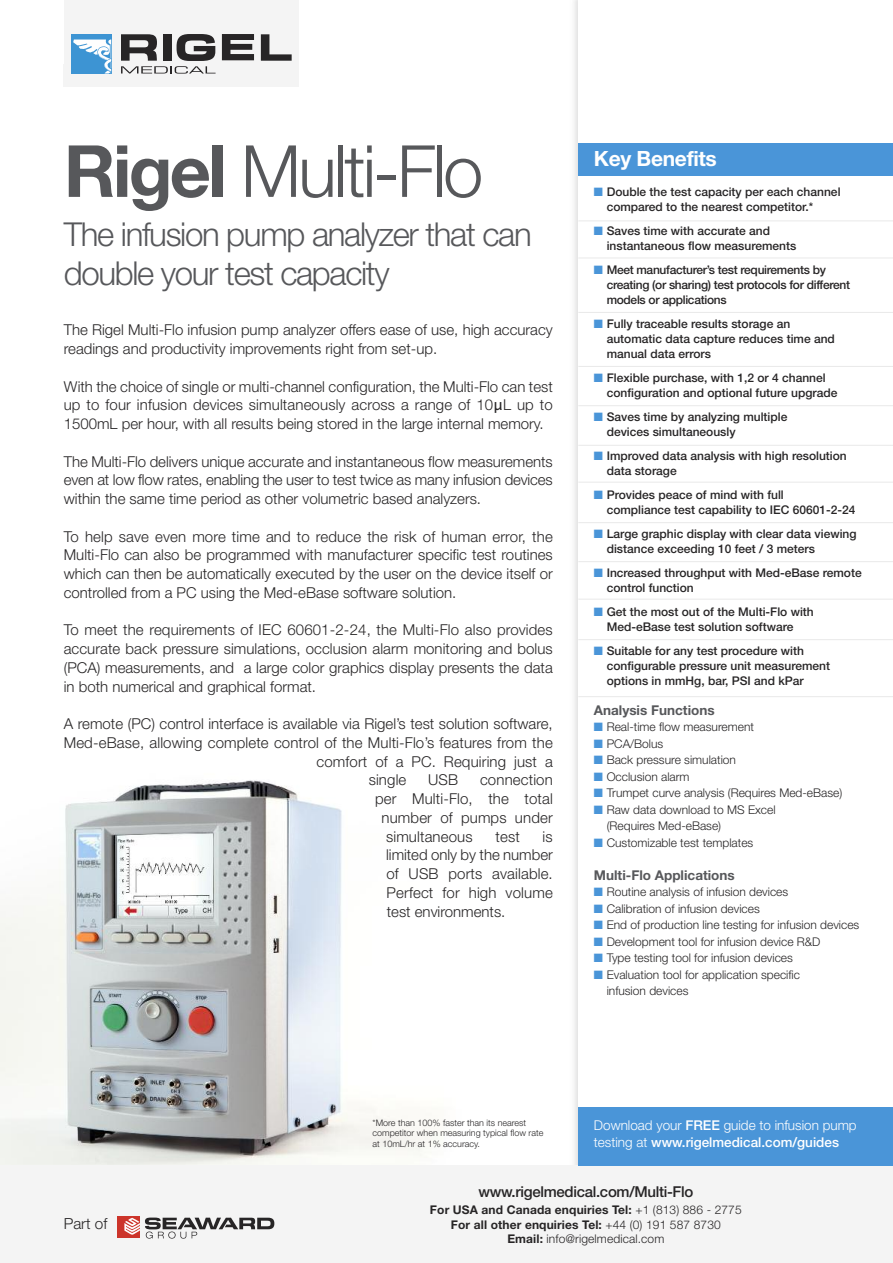
<style>
.page{position:relative;width:893px;height:1263px;background:#fff}
.page>*{position:absolute;margin:0;border:0;box-sizing:border-box;transform-origin:0 0}
.t1{font:300 72px "Helvetica Neue";letter-spacing:-.04em;color:#57585b}
.t2{font:300 33px/39px "Helvetica Neue";letter-spacing:-.04em;color:#57585b}
.t3{font:700 21px "Helvetica Neue";letter-spacing:-.015em;color:#fff}
.t4{font:300 15.3px "Helvetica Neue";color:#272526}
.t5{font:300 15px/18.8px "Helvetica Neue";color:#272526;text-align:justify}
.t6{font:500 15px "Helvetica Neue";letter-spacing:-.02em;color:#272526}
.t7{font:300 13.5px/16.5px "Helvetica Neue";color:#fff}
.t8{font:700 13.5px "Helvetica Neue";color:#57585b}
.t9{font:500 12px/15px "Helvetica Neue";color:#272526}
.t10{font:300 12px/16.5px "Helvetica Neue";color:#272526}
.t11{font:700 12px/14.4px "Helvetica Neue";letter-spacing:.01em;color:#272526;text-align:center}
.t12{font:500 12px/15px "Helvetica Neue";letter-spacing:-.025em;color:#272526}
.t13{font:300 9px/10.5px "Helvetica Neue";color:#272526}
.s1{font-weight:700}
.s2{font-family:"Lucida Grande";font-weight:400}
.s3{color:#4a95d8}
.s4{font-weight:500}
.s5{font-weight:300}
</style>
<div class="page">
<img style="left:0;top:780px;width:432px;height:385px">
<div style="left:64px;top:0;width:235px;height:87px;background:#f4f4f4"></div>
<div style="left:71px;top:35px;width:40px;height:39px;background:#3d94d3"></div>
<svg style="left:73px;top:39px;width:39px;height:35px"></svg>
<svg style="left:261px;top:34px;width:31px;height:27px"></svg>
<svg style="left:222px;top:34px;width:32px;height:26px"></svg>
<svg style="left:121px;top:34px;width:95px;height:40px"></svg>
<hr style="left:578px;top:221px;width:315px;height:1px;background:#e9e9e9">
<hr style="left:578px;top:258px;width:315px;height:1px;background:#e9e9e9">
<hr style="left:578px;top:312px;width:315px;height:1px;background:#e9e9e9">
<hr style="left:578px;top:405px;width:315px;height:1px;background:#e9e9e9">
<hr style="left:578px;top:445px;width:315px;height:1px;background:#e9e9e9">
<hr style="left:578px;top:366px;width:315px;height:1px;background:#e9e9e9">
<hr style="left:578px;top:482px;width:315px;height:1px;background:#e9e9e9">
<div style="left:578px;top:143px;width:315px;height:32px;background:#4a95d8"></div>
<hr style="left:578px;top:522px;width:315px;height:1px;background:#e9e9e9">
<hr style="left:578px;top:561px;width:315px;height:1px;background:#e9e9e9">
<hr style="left:578px;top:599px;width:315px;height:1px;background:#e9e9e9">
<hr style="left:578px;top:639px;width:315px;height:1px;background:#e9e9e9">
<div style="left:0;top:1165px;width:893px;height:98px;background:#f4f4f4"></div>
<div style="left:117px;top:1216px;width:23px;height:22px;background:#cc342a"></div>
<svg style="left:124px;top:1217px;width:150px;height:21px"></svg>
<hr style="left:578px;top:696px;width:315px;height:1px;background:#e9e9e9">
<div style="left:578px;top:1107px;width:315px;height:58px;background:#4a95d8"></div>
<h1 class="t1" style="left:64px;top:145px;width:421px"><span class="s1">Rigel</span> Multi-Flo</h1>
<h2 class="t2" style="left:64px;top:218px;width:469px">The infusion pump analyzer that can double your test capacity</h2>
<p class="t5" style="left:64px;top:322px;width:490px">The Rigel Multi-Flo infusion pump analyzer offers ease of use, high accuracy readings and productivity improvements right from set-up.</p>
<p class="t5" style="left:64px;top:378px;width:490px">With the choice of single or multi-channel configuration, the Multi-Flo can test up to four infusion devices simultaneously across a range of 10<span class="s2">μ</span>L up to 1500mL per hour, with all results being stored in the large internal memory.</p>
<p class="t5" style="left:64px;top:453px;width:490px">The Multi-Flo delivers unique accurate and instantaneous flow measurements even at low flow rates, enabling the user to test twice as many infusion devices within the same time period as other volumetric based analyzers.</p>
<p class="t5" style="left:64px;top:528px;width:490px">To help save even more time and to reduce the risk of human error, the Multi-Flo can also be programmed with manufacturer specific test routines which can then be automatically executed by the user on the device itself or controlled from a PC using the Med-eBase software solution.</p>
<p class="t5" style="left:64px;top:622px;width:490px">To meet the requirements of IEC 60601-2-24, the Multi-Flo also provides accurate back pressure simulations, occlusion alarm monitoring and bolus (PCA) measurements, and a large color graphics display presents the data in both numerical and graphical format.</p>
<p class="t5" style="left:64px;top:716px;width:490px">A remote (PC) control interface is available via Rigel’s test solution software,</p>
<p class="t5" style="left:64px;top:735px;width:490px">Med-eBase, allowing complete control of the Multi-Flo’s features from the</p>
<p class="t5" style="left:316px;top:753px;width:238px">comfort of a PC. Requiring just a</p>
<p class="t5" style="left:369px;top:772px;width:39px">single</p>
<p class="t5" style="left:428px;top:772px;width:32px">USB</p>
<p class="t5" style="left:480px;top:772px;width:74px">connection</p>
<p class="t5" style="left:375px;top:791px;width:179px">per Multi-Flo, the total</p>
<p class="t5" style="left:381px;top:810px;width:173px">number of pumps under</p>
<p class="t5" style="left:386px;top:828px;width:88px">simultaneous</p>
<p class="t5" style="left:495px;top:828px;width:26px">test</p>
<p class="t5" style="left:386px;top:828px;width:168px;text-indent:156px">is limited only by the number of USB ports available.<br>Perfect for high volume test environments.</p>
<h3 class="t3" style="left:594px;top:151px;width:124px">Key Benefits</h3>
<p class="t9" style="left:607px;top:185px;width:235px;text-indent:-13px"><span class="s3">■</span> Double the test capacity per each channel compared to the nearest competitor.*</p>
<p class="t9" style="left:607px;top:224px;width:191px;text-indent:-13px"><span class="s3">■</span> Saves time with accurate and instantaneous flow measurements</p>
<p class="t12" style="left:607px;top:263px;width:245px;text-indent:-13px"><span class="s3">■</span> Meet manufacturer’s test requirements by creating (or sharing) test protocols for different models or applications</p>
<p class="t9" style="left:607px;top:317px;width:230px;text-indent:-13px"><span class="s3">■</span> Fully traceable results storage an automatic data capture reduces time and manual data errors</p>
<p class="t9" style="left:607px;top:371px;width:232px;text-indent:-13px"><span class="s3">■</span> Flexible purchase, with 1,2 or 4 channel configuration and optional future upgrade</p>
<p class="t9" style="left:607px;top:410px;width:182px;text-indent:-13px"><span class="s3">■</span> Saves time by analyzing multiple devices simultaneously</p>
<p class="t9" style="left:607px;top:449px;width:242px;text-indent:-13px"><span class="s3">■</span> Improved data analysis with high resolution data storage</p>
<p class="t9" style="left:607px;top:488px;width:250px;text-indent:-13px"><span class="s3">■</span> Provides peace of mind with full<br>compliance test capability to IEC 60601-2-24</p>
<p class="t9" style="left:607px;top:527px;width:251px;text-indent:-13px"><span class="s3">■</span> Large graphic display with clear data viewing distance exceeding 10 feet / 3 meters</p>
<p class="t9" style="left:607px;top:566px;width:256px;text-indent:-13px"><span class="s3">■</span> Increased throughput with Med-eBase remote control function</p>
<p class="t9" style="left:607px;top:605px;width:209px;text-indent:-13px"><span class="s3">■</span> Get the most out of the Multi-Flo with<br>Med-eBase test solution software</p>
<p class="t9" style="left:607px;top:644px;width:225px;text-indent:-13px"><span class="s3">■</span> Suitable for any test procedure with configurable pressure unit measurement options in mmHg, bar, PSI and kPar</p>
<p class="t8" style="left:594px;top:705px;width:122px">Analysis Functions</p>
<p class="t10" style="left:594px;top:720px;width:162px"><span class="s3">■</span> Real-time flow measurement</p>
<p class="t10" style="left:594px;top:736px;width:71px"><span class="s3">■</span> PCA/Bolus</p>
<p class="t10" style="left:594px;top:753px;width:144px"><span class="s3">■</span> Back pressure simulation</p>
<p class="t10" style="left:594px;top:769px;width:97px"><span class="s3">■</span> Occlusion alarm</p>
<p class="t10" style="left:594px;top:786px;width:250px"><span class="s3">■</span> Trumpet curve analysis (Requires Med-eBase)</p>
<p class="t10" style="left:607px;top:802px;width:170px;text-indent:-13px"><span class="s3">■</span> Raw data download to MS Excel (Requires Med-eBase)</p>
<p class="t10" style="left:594px;top:835px;width:161px"><span class="s3">■</span> Customizable test templates</p>
<p class="t8" style="left:594px;top:870px;width:142px">Multi-Flo Applications</p>
<p class="t10" style="left:594px;top:885px;width:196px"><span class="s3">■</span> Routine analysis of infusion devices</p>
<p class="t10" style="left:594px;top:901px;width:167px"><span class="s3">■</span> Calibration of infusion devices</p>
<p class="t10" style="left:594px;top:918px;width:267px"><span class="s3">■</span> End of production line testing for infusion devices</p>
<p class="t10" style="left:594px;top:934px;width:228px"><span class="s3">■</span> Development tool for infusion device R&amp;D</p>
<p class="t10" style="left:594px;top:951px;width:201px"><span class="s3">■</span> Type testing tool for infusion devices</p>
<p class="t10" style="left:607px;top:967px;width:195px;text-indent:-13px"><span class="s3">■</span> Evaluation tool for application specific infusion devices</p>
<p class="t4" style="left:64px;top:1218px;width:45px">Part of</p>
<p class="t13" style="left:372px;top:1118px;width:172px">*More than 100% faster than its nearest competitor when measuring typical flow rate at 10mL/hr at 1% accuracy.</p>
<p class="t7" style="left:594px;top:1118px;width:264px">Download your <span class="s4">FREE</span> guide to infusion pump testing at <span class="s4">www.rigelmedical.com/guides</span></p>
<p class="t6" style="left:478px;top:1186px;width:217px">www.rigelmedical.com/Multi-Flo</p>
<p class="t11" style="left:430px;top:1204px;width:313px">For USA and Canada enquiries Tel: <span class="s5">+1 (813) 886 - 2775<br></span>For all other enquiries Tel: <span class="s5">+44 (0) 191 587 8730<br></span>Email: <span class="s5">info@rigelmedical.com</span></p>
</div>
